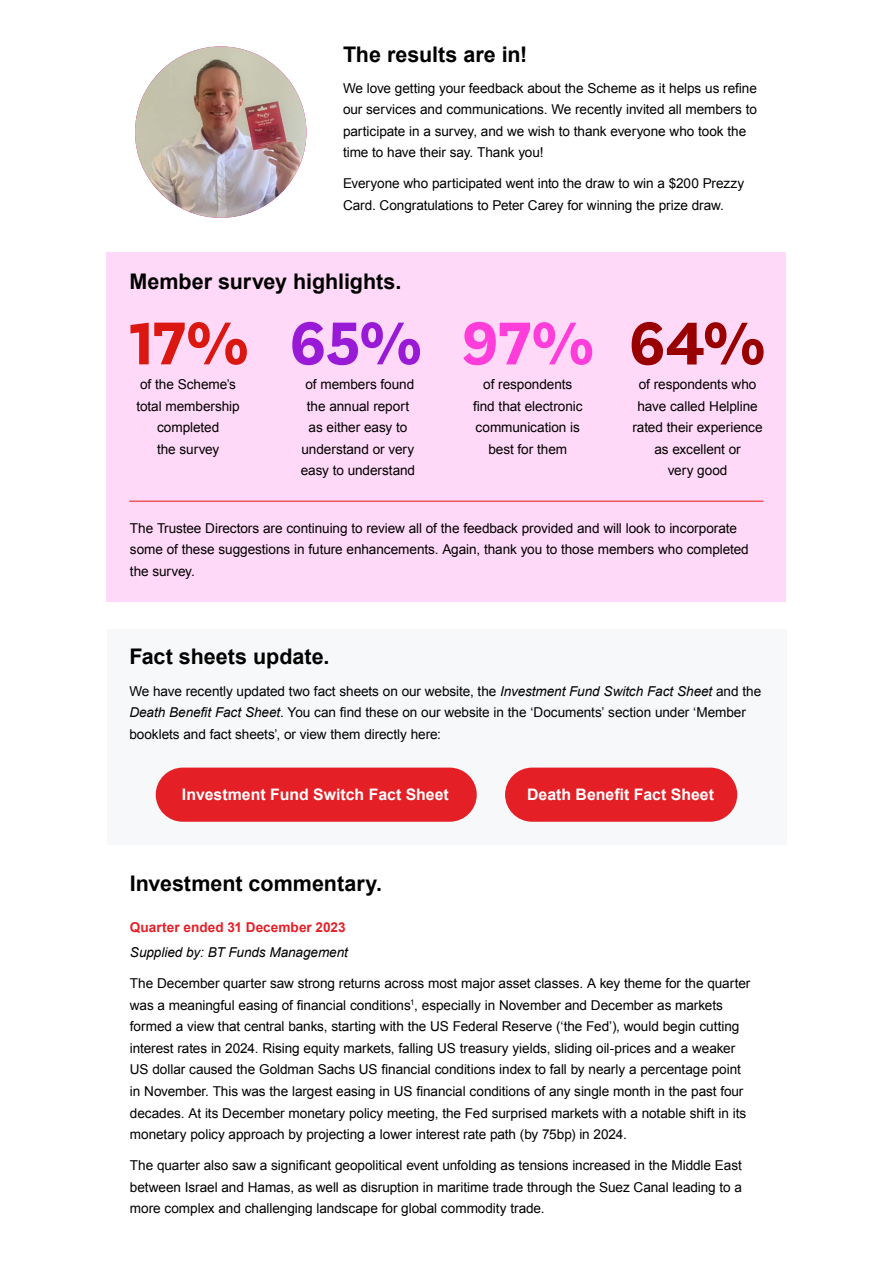
<style>
.page{position:relative;width:893px;height:1263px;background:#fff}
.page>*{position:absolute;margin:0;border:0;box-sizing:border-box;transform-origin:0 0}
.t1{font:700 21.45px "Arial";color:#000101}
.t2{font:700 15.9px "Arial";color:#fff}
.t3{font:13.65px/21.5px "Arial";letter-spacing:-.005em;color:#000101}
.t4{font:italic 13.65px "Arial";letter-spacing:-.005em;color:#000101}
.t5{font:700 13.65px "Arial";color:#e41f26}
.s1{font-style:italic}
</style>
<div class="page">
<div style="left:106px;top:252px;width:680px;height:350px;background:#ffd9f7"></div>
<div style="left:107px;top:629px;width:680px;height:216px;background:#f7f8f9"></div>
<hr style="left:129px;top:14px;width:635px;height:1px;background:#e41f26">
<div style="left:156px;top:768px;width:321px;height:54px;background:#e41f26;border-radius:27px"></div>
<div style="left:505px;top:768px;width:232px;height:54px;background:#e41f26;border-radius:27px"></div>
<img style="left:135px;top:46px;width:171px;height:172px;border-radius:86px">
<svg style="left:130px;top:322px;width:117px;height:43px"></svg>
<svg style="left:292px;top:322px;width:128px;height:43px"></svg>
<svg style="left:463px;top:322px;width:129px;height:43px"></svg>
<svg style="left:632px;top:322px;width:132px;height:43px"></svg>
<hr style="left:129px;top:501px;width:635px;height:1px;background:#e51a13">
<h1 class="t1" style="left:343px;top:40px;width:186px">The results are in!</h1>
<p class="t3" style="left:343px;top:77px;width:415px">We love getting your feedback about the Scheme as it helps us refine our services and communications. We recently invited all members to participate in a survey, and we wish to thank everyone who took the time to have their say. Thank you!</p>
<p class="t3" style="left:343px;top:173px;width:403px">Everyone who participated went into the draw to win a $200 Prezzy<br>Card. Congratulations to Peter Carey for winning the prize draw.</p>
<h1 class="t1" style="left:129px;top:267px;width:273px">Member survey highlights.</h1>
<p class="t3" style="left:136px;top:374px;width:105px;text-align:center">of the Scheme’s total membership completed<br>the survey</p>
<p class="t3" style="left:301px;top:374px;width:116px;text-align:center">of members found the annual report as either easy to understand or very easy to understand</p>
<p class="t3" style="left:473px;top:374px;width:111px;text-align:center">of respondents find that electronic communication is best for them</p>
<p class="t3" style="left:632px;top:374px;width:132px;text-align:center">of respondents who have called Helpline rated their experience as excellent or<br>very good</p>
<p class="t3" style="left:130px;top:517px;width:620px">The Trustee Directors are continuing to review all of the feedback provided and will look to incorporate some of these suggestions in future enhancements. Again, thank you to those members who completed the survey.</p>
<h1 class="t1" style="left:129px;top:643px;width:202px">Fact sheets update.</h1>
<p class="t3" style="left:129px;top:680px;width:633px">We have recently updated two fact sheets on our website, the <span class="s1">Investment Fund Switch Fact Sheet</span> and the<br><span class="s1">Death Benefit Fact Sheet</span>. You can find these on our website in the ‘Documents’ section under ‘Member booklets and fact sheets’, or view them directly here:</p>
<p class="t2" style="left:182px;top:784px;width:268px">Investment Fund Switch Fact Sheet</p>
<p class="t2" style="left:527px;top:784px;width:188px">Death Benefit Fact Sheet</p>
<h1 class="t1" style="left:130px;top:869px;width:254px">Investment commentary.</h1>
<p class="t5" style="left:130px;top:918px;width:217px">Quarter ended 31 December 2023</p>
<p class="t4" style="left:130px;top:944px;width:219px">Supplied by: BT Funds Management</p>
<p class="t3" style="left:130px;top:973px;width:622px">The December quarter saw strong returns across most major asset classes. A key theme for the quarter was a meaningful easing of financial conditions<sup>1</sup>, especially in November and December as markets formed a view that central banks, starting with the US Federal Reserve (‘the Fed’), would begin cutting interest rates in 2024. Rising equity markets, falling US treasury yields, sliding oil-prices and a weaker US dollar caused the Goldman Sachs US financial conditions index to fall by nearly a percentage point in November. This was the largest easing in US financial conditions of any single month in the past four decades. At its December monetary policy meeting, the Fed surprised markets with a notable shift in its monetary policy approach by projecting a lower interest rate path (by 75bp) in 2024.</p>
<p class="t3" style="left:130px;top:1155px;width:614px;text-align:justify">The quarter also saw a significant geopolitical event unfolding as tensions increased in the Middle East between Israel and Hamas, as well as disruption in maritime trade through the Suez Canal leading to a more complex and challenging landscape for global commodity trade.</p>
</div>
